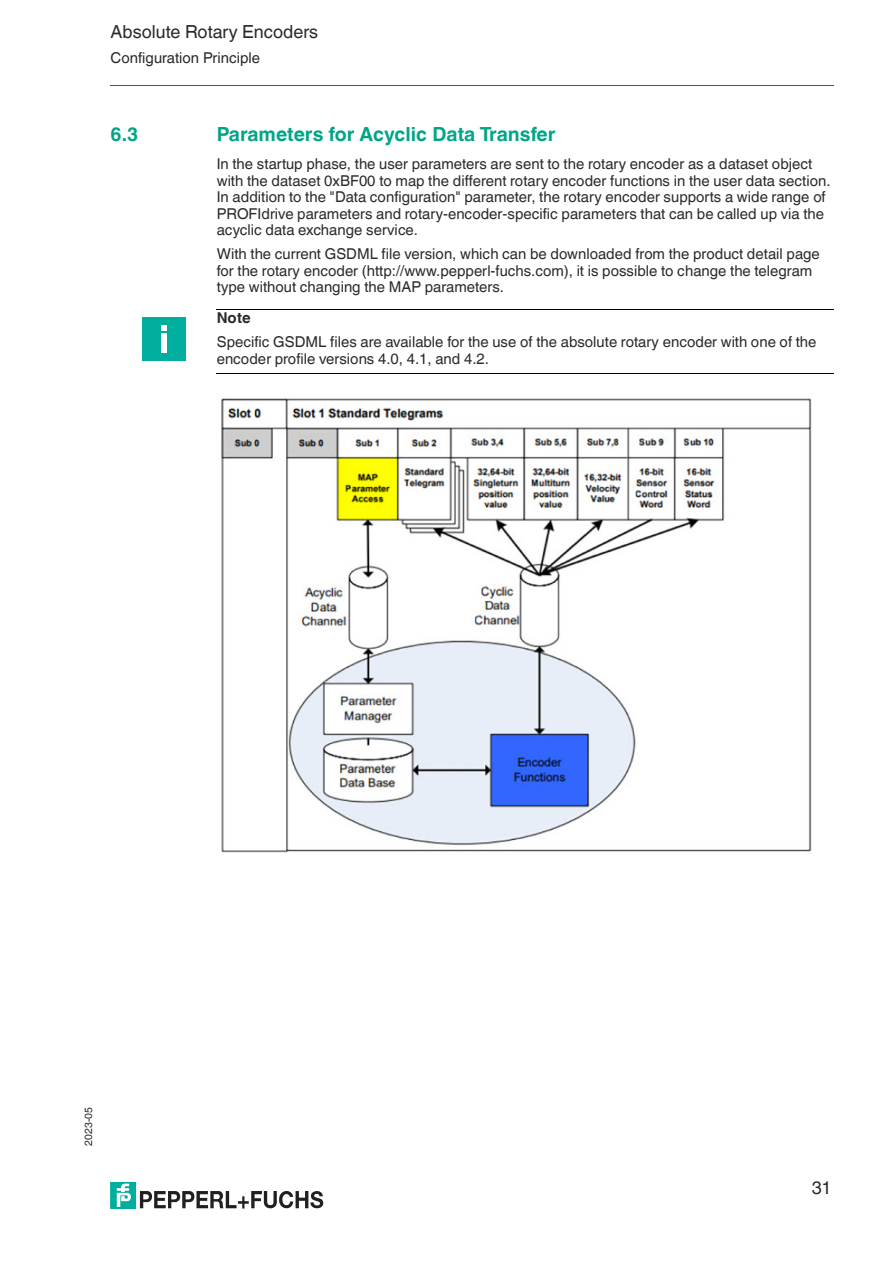
<style>
.page{position:relative;width:893px;height:1263px;background:#fff}
.page>*{position:absolute;margin:0;border:0;box-sizing:border-box;transform-origin:0 0}
.t1{font:700 19.5px "Helvetica World";color:#00a587}
.t2{font:18px "Helvetica World";color:#2c2a29}
.t3{font:15px/16.5px "Helvetica World";color:#2c2a29}
.t4{font:700 15px "Helvetica World";color:#2c2a29}
.t5{font:10.5px "Helvetica World";letter-spacing:.005em;color:#2c2a29}
</style>
<div class="page">
<hr style="left:111px;top:85px;width:723px;height:1px;background:#415563">
<div style="left:111px;top:1182px;width:25px;height:26px;background:#00ae9d"></div>
<svg style="left:117px;top:1184px;width:14px;height:23px"></svg>
<svg style="left:140px;top:1191px;width:183px;height:18px"></svg>
<hr style="left:217px;top:309px;width:616px;height:1px;background:#000">
<hr style="left:217px;top:373px;width:616px;height:1px;background:#000">
<div style="left:142px;top:318px;width:44px;height:43px;background:#00ae9d"></div>
<div style="left:161px;top:334px;width:5px;height:19px;background:#fff"></div>
<svg style="left:161px;top:326px;width:5px;height:5px"></svg>
<img style="left:221px;top:398px;width:591px;height:455px">
<p class="t2" style="left:111px;top:17px;width:209px">Absolute Rotary Encoders</p>
<p class="t3" style="left:111px;top:48px;width:151px">Configuration Principle</p>
<h1 class="t1" style="left:111px;top:118px;width:29px">6.3</h1>
<h1 class="t1" style="left:217px;top:118px;width:340px">Parameters for Acyclic Data Transfer</h1>
<p class="t3" style="left:217px;top:154px;width:615px">In the startup phase, the user parameters are sent to the rotary encoder as a dataset object with the dataset 0xBF00 to map the different rotary encoder functions in the user data section.<br>In addition to the "Data configuration" parameter, the rotary encoder supports a wide range of PROFIdrive parameters and rotary-encoder-specific parameters that can be called up via the acyclic data exchange service.</p>
<p class="t3" style="left:217px;top:244px;width:604px">With the current GSDML file version, which can be downloaded from the product detail page for the rotary encoder (http://www.pepperl-fuchs.com), it is possible to change the telegram type without changing the MAP parameters.</p>
<p class="t4" style="left:217px;top:306px;width:35px">Note</p>
<p class="t3" style="left:217px;top:332px;width:601px">Specific GSDML files are available for the use of the absolute rotary encoder with one of the encoder profile versions 4.0, 4.1, and 4.2.</p>
<p class="t5" style="left:80px;top:1146px;width:40px;rotate:-90deg">2023-05</p>
<p class="t2" style="left:811px;top:1173px;width:21px">31</p>
</div>
